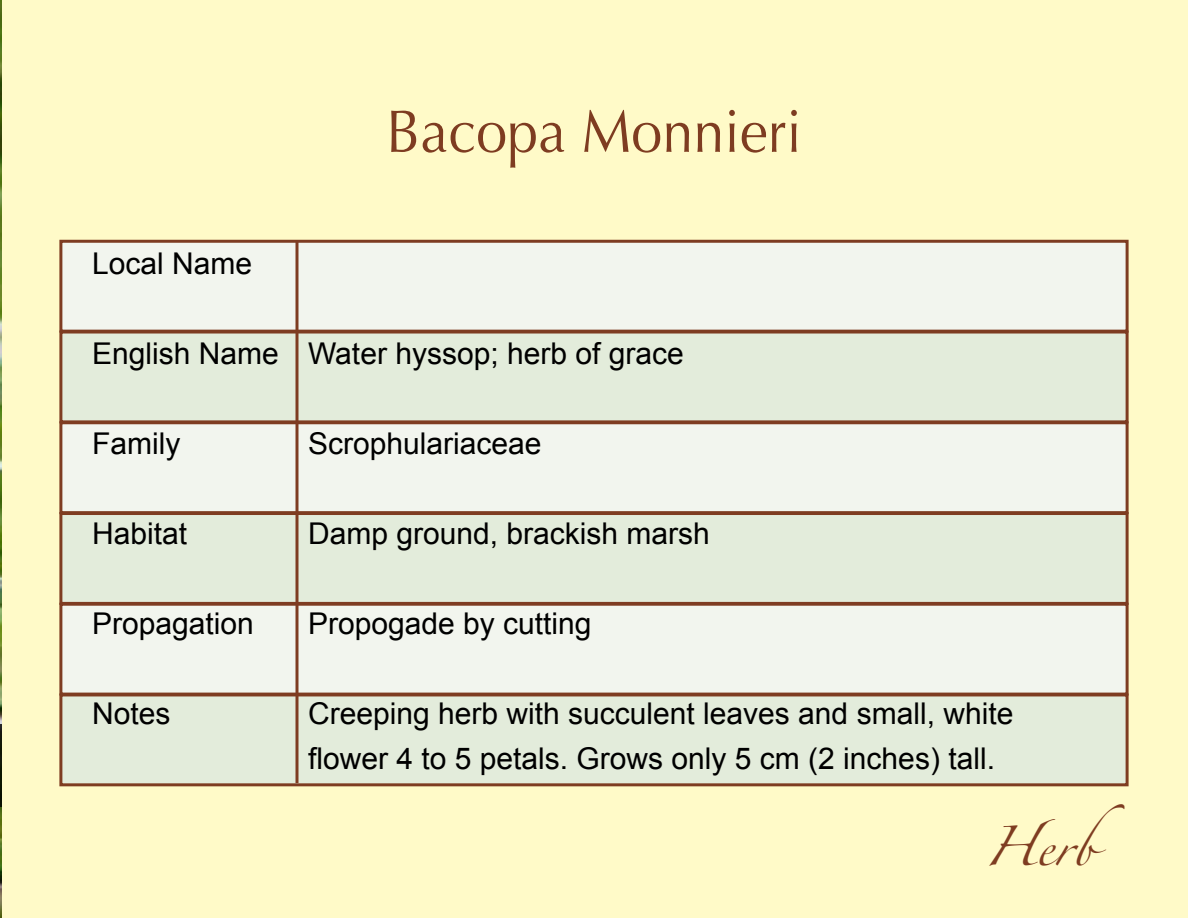
<style>
.page{position:relative;width:1188px;height:918px;background:#fffac8}
.page>*{position:absolute;margin:0;border:0;box-sizing:border-box;transform-origin:0 0}
.t1{font:60px "Optima";color:#7e3c21;scale:.93 1}
.t2{font:36px "Zapfino";color:#7e3c21}
.t3{font:30px/45px "Arial";color:#000}
</style>
<div class="page">
<img style="left:0;top:0;width:1px;height:918px">
<hr style="left:0;top:725px;width:2px;height:82px;background:#000">
<div style="left:59px;top:693px;width:1070px;height:93px;background:#e3ecdb;border:3px solid #7e3c21"></div>
<div style="left:59px;top:240px;width:1070px;height:93px;background:#f2f5ee;border:3px solid #7e3c21"></div>
<div style="left:59px;top:331px;width:1070px;height:92px;background:#e3ecdb;border:3px solid #7e3c21"></div>
<div style="left:59px;top:421px;width:1070px;height:93px;background:#f2f5ee;border:3px solid #7e3c21"></div>
<div style="left:59px;top:512px;width:1070px;height:93px;background:#e3ecdb;border:3px solid #7e3c21"></div>
<div style="left:59px;top:603px;width:1070px;height:93px;background:#f2f5ee;border:3px solid #7e3c21"></div>
<hr style="left:296px;top:242px;width:2px;height:541px;background:#7e3c21">
<p class="t3" style="left:92px;top:241px;width:162px">Local Name</p>
<h1 class="t1" style="left:386px;top:97px;width:448px">Bacopa Monnieri</h1>
<p class="t3" style="left:92px;top:331px;width:593px">English Name Water hyssop; herb of grace</p>
<p class="t3" style="left:92px;top:421px;width:90px">Family</p>
<p class="t3" style="left:308px;top:421px;width:235px">Scrophulariaceae</p>
<p class="t3" style="left:92px;top:511px;width:97px">Habitat</p>
<p class="t3" style="left:308px;top:511px;width:403px">Damp ground, brackish marsh</p>
<p class="t3" style="left:92px;top:601px;width:163px">Propagation</p>
<p class="t3" style="left:308px;top:601px;width:285px">Propogade by cutting</p>
<p class="t3" style="left:92px;top:691px;width:80px">Notes</p>
<p class="t3" style="left:308px;top:691px;width:707px">Creeping herb with succulent leaves and small, white flower 4 to 5 petals. Grows only 5 cm (2 inches) tall.</p>
<p class="t2" style="left:984px;top:831px;width:142px">Herb</p>
</div>
